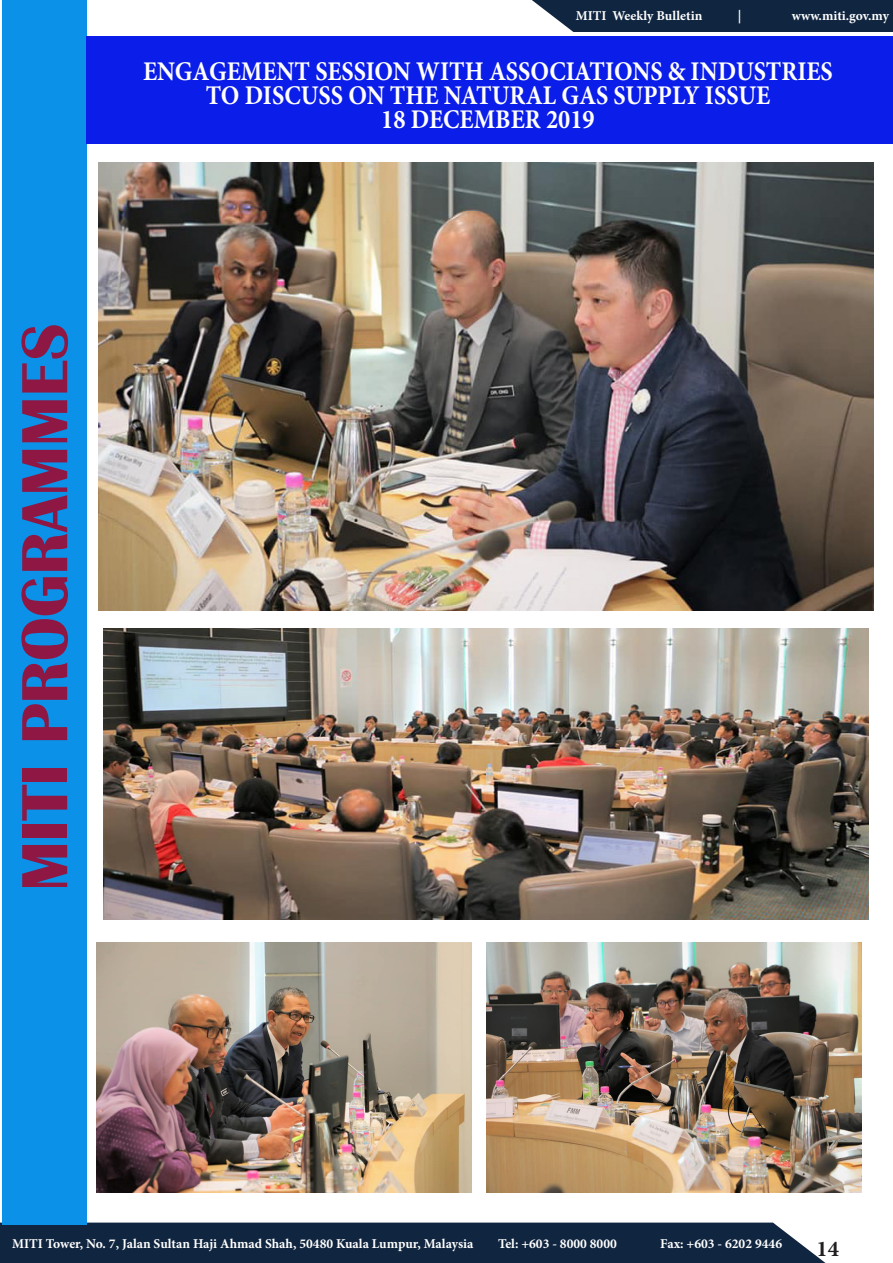
<style>
.page{position:relative;width:893px;height:1263px;background:#fff}
.page>*{position:absolute;margin:0;border:0;box-sizing:border-box;transform-origin:0 0}
.t1{font:700 67.5px "Britannic";color:#8e1843}
.t2{font:700 30px "Minion Pro";color:#fff;scale:.9 1}
.t3{font:700 27px "Minion Pro";color:#fff;scale:.9 1}
.t4{font:700 22.5px "Minion Pro";color:#231f20}
.t5{font:700 13.5px "Minion Pro";color:#fff}
</style>
<div class="page">
<div style="left:0;top:1222px;width:826px;height:41px;background:#10253f"></div>
<div style="left:532px;top:0;width:361px;height:31px;background:#10253f"></div>
<div style="left:2px;top:0;width:85px;height:1224px;background:#0b91e8"></div>
<img style="left:99px;top:162px;width:774px;height:448px">
<img style="left:486px;top:942px;width:375px;height:251px">
<img style="left:96px;top:942px;width:375px;height:251px">
<img style="left:104px;top:629px;width:764px;height:290px">
<div style="left:87px;top:36px;width:806px;height:108px;background:#0b1de8"></div>
<p class="t5" style="left:576px;top:6px;width:128px">MITI Weekly Bulletin</p>
<p class="t5" style="left:738px;top:6px;width:5px">|</p>
<p class="t5" style="left:792px;top:6px;width:99px">www.miti.gov.my</p>
<p class="t2" style="left:318px;top:38px;width:207px">19 October 2019</p>
<p class="t3" style="left:143px;top:52px;width:768px">ENGAGEMENT SESSION WITH ASSOCIATIONS &amp; INDUSTRIES</p>
<p class="t3" style="left:206px;top:76px;width:628px">TO DISCUSS ON THE NATURAL GAS SUPPLY ISSUE</p>
<p class="t3" style="left:381px;top:100px;width:239px">18 DECEMBER 2019</p>
<p class="t1" style="left:7px;top:891px;width:569px;rotate:-90deg">MITI PROGRAMMES</p>
<p class="t5" style="left:12px;top:1234px;width:463px">MITI Tower, No. 7, Jalan Sultan Haji Ahmad Shah, 50480 Kuala Lumpur, Malaysia</p>
<p class="t5" style="left:498px;top:1234px;width:120px">Tel: +603 - 8000 8000</p>
<p class="t5" style="left:660px;top:1234px;width:123px">Fax: +603 - 6202 9446</p>
<h3 class="t4" style="left:816px;top:1232px;width:24px">14</h3>
</div>
